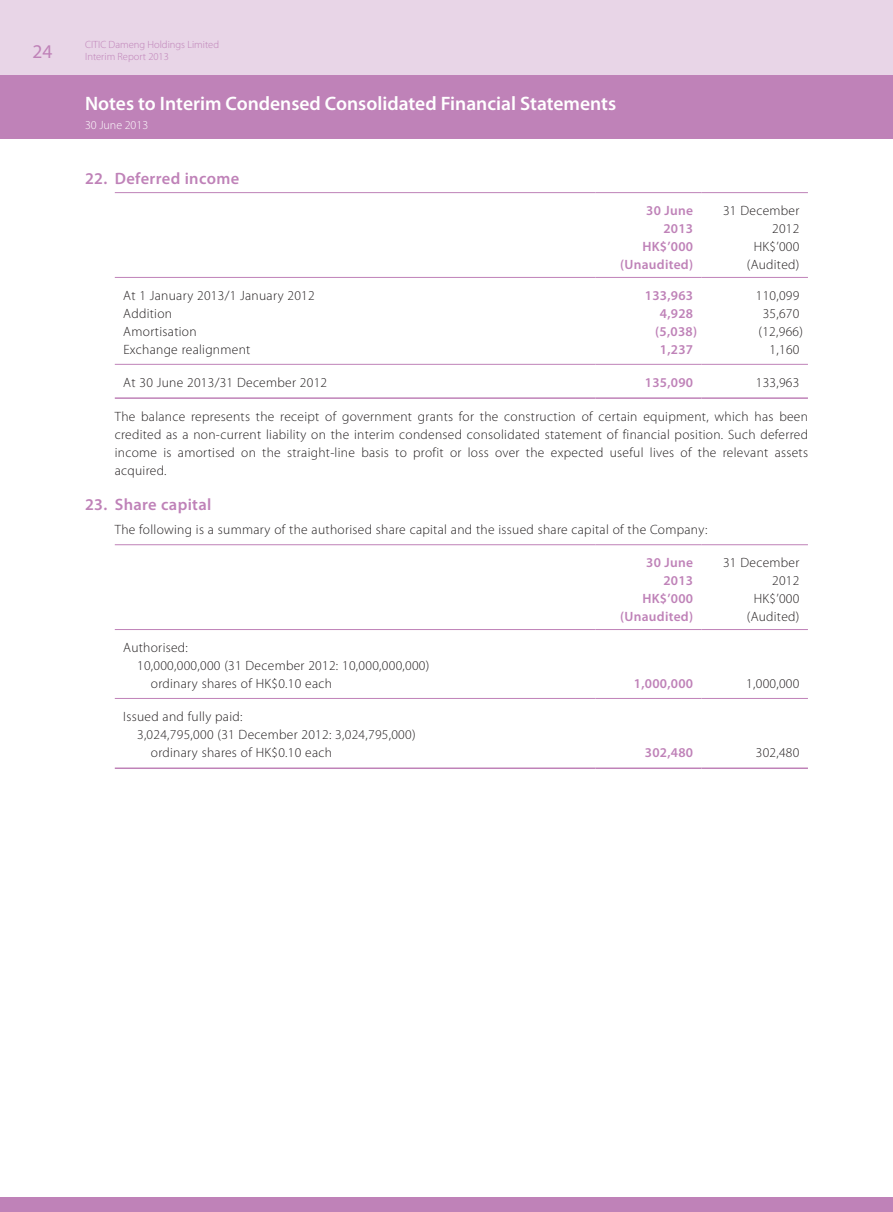
<style>
.page{position:relative;width:893px;height:1212px;background:#fff}
.page>*{position:absolute;margin:0;border:0;box-sizing:border-box;transform-origin:0 0}
.t1{font:600 19.5px "Myriad Pro";color:#fff}
.t2{font:19.5px "Myriad Pro";color:#bf82b8}
.t3{font:600 16.5px "Myriad Pro";letter-spacing:.02em;color:#bf82b8}
.t4{font:300 13.5px/18px "Myriad Pro";letter-spacing:.02em;color:#231f20;text-align:right}
.t5{font:600 13.5px/18px "Myriad Pro";letter-spacing:.02em;color:#bf82b8;text-align:right}
.t6{font:300 12px "Myriad Pro";color:#fff}
.t7{font:300 10.5px "Myriad Pro";color:#bf82b8}
</style>
<div class="page">
<div style="left:0;top:0;width:893px;height:90px;background:#e8d5e7"></div>
<div style="left:0;top:75px;width:893px;height:64px;background:#bf82b8"></div>
<div style="left:0;top:1197px;width:893px;height:15px;background:#bf82b8"></div>
<svg style="left:595px;top:363px;width:107px;height:1px"></svg>
<hr style="left:115px;top:192px;width:480px;height:1px;background:#bf82b8">
<hr style="left:595px;top:192px;width:107px;height:1px;background:#bf82b8">
<hr style="left:702px;top:192px;width:106px;height:1px;background:#bf82b8">
<hr style="left:115px;top:277px;width:480px;height:1px;background:#bf82b8">
<hr style="left:595px;top:277px;width:107px;height:1px;background:#bf82b8">
<hr style="left:702px;top:277px;width:106px;height:1px;background:#bf82b8">
<hr style="left:115px;top:364px;width:480px;height:1px;background:#bf82b8">
<hr style="left:595px;top:364px;width:107px;height:1px;background:#bf82b8">
<hr style="left:702px;top:364px;width:106px;height:1px;background:#bf82b8">
<hr style="left:115px;top:397px;width:480px;height:2px;background:#bf82b8">
<hr style="left:595px;top:397px;width:107px;height:2px;background:#bf82b8">
<hr style="left:702px;top:397px;width:106px;height:2px;background:#bf82b8">
<hr style="left:115px;top:544px;width:480px;height:1px;background:#bf82b8">
<hr style="left:595px;top:544px;width:107px;height:1px;background:#bf82b8">
<hr style="left:702px;top:544px;width:106px;height:1px;background:#bf82b8">
<hr style="left:115px;top:629px;width:480px;height:1px;background:#bf82b8">
<hr style="left:595px;top:629px;width:107px;height:1px;background:#bf82b8">
<hr style="left:702px;top:629px;width:106px;height:1px;background:#bf82b8">
<hr style="left:115px;top:698px;width:480px;height:1px;background:#bf82b8">
<hr style="left:595px;top:698px;width:107px;height:1px;background:#bf82b8">
<hr style="left:702px;top:698px;width:106px;height:1px;background:#bf82b8">
<hr style="left:115px;top:767px;width:480px;height:2px;background:#bf82b8">
<hr style="left:595px;top:767px;width:107px;height:2px;background:#bf82b8">
<hr style="left:702px;top:767px;width:106px;height:2px;background:#bf82b8">
<p class="t7" style="left:85px;top:39px;width:136px">CITIC Dameng Holdings Limited</p>
<h1 class="t2" style="left:33px;top:40px;width:22px">24</h1>
<p class="t7" style="left:85px;top:51px;width:85px">Interim Report 2013</p>
<h1 class="t1" style="left:85px;top:91px;width:533px">Notes to Interim Condensed Consolidated Financial Statements</h1>
<p class="t6" style="left:85px;top:118px;width:65px">30 June 2013</p>
<p class="t3" style="left:85px;top:168px;width:156px">22. Deferred income</p>
<p class="t5" style="left:646px;top:201px;width:48px">30 June<br>2013</p>
<p class="t4" style="left:723px;top:202px;width:78px">31 December<br>2012</p>
<p class="t5" style="left:642px;top:237px;width:52px">HK$’000</p>
<p class="t4" style="left:754px;top:238px;width:47px">HK$’000</p>
<p class="t5" style="left:620px;top:255px;width:74px">(Unaudited)</p>
<p class="t4" style="left:747px;top:256px;width:54px">(Audited)</p>
<p class="t4" style="left:123px;top:287px;width:193px">At 1 January 2013/1 January 2012</p>
<p class="t5" style="left:645px;top:286px;width:50px">133,963</p>
<p class="t4" style="left:756px;top:287px;width:45px">110,099</p>
<p class="t4" style="left:123px;top:305px;width:50px">Addition</p>
<p class="t5" style="left:660px;top:304px;width:35px">4,928</p>
<p class="t4" style="left:763px;top:305px;width:38px">35,670</p>
<p class="t4" style="left:123px;top:323px;width:75px">Amortisation</p>
<p class="t5" style="left:655px;top:322px;width:43px">(5,038)</p>
<p class="t4" style="left:758px;top:323px;width:46px">(12,966)</p>
<p class="t4" style="left:123px;top:341px;width:129px">Exchange realignment</p>
<p class="t5" style="left:660px;top:340px;width:35px">1,237</p>
<p class="t4" style="left:770px;top:341px;width:31px">1,160</p>
<p class="t4" style="left:123px;top:374px;width:205px">At 30 June 2013/31 December 2012</p>
<p class="t5" style="left:645px;top:373px;width:50px">135,090</p>
<p class="t4" style="left:756px;top:374px;width:45px">133,963</p>
<p class="t4" style="left:115px;top:408px;width:695px;text-align:justify">The balance represents the receipt of government grants for the construction of certain equipment, which has been credited as a non-current liability on the interim condensed consolidated statement of financial position. Such deferred income is amortised on the straight-line basis to profit or loss over the expected useful lives of the relevant assets acquired.</p>
<p class="t3" style="left:85px;top:494px;width:128px">23. Share capital</p>
<p class="t4" style="left:115px;top:521px;width:594px">The following is a summary of the authorised share capital and the issued share capital of the Company:</p>
<p class="t5" style="left:646px;top:553px;width:48px">30 June<br>2013</p>
<p class="t4" style="left:723px;top:554px;width:78px">31 December<br>2012</p>
<p class="t5" style="left:642px;top:589px;width:52px">HK$’000</p>
<p class="t4" style="left:754px;top:590px;width:47px">HK$’000</p>
<p class="t5" style="left:620px;top:607px;width:74px">(Unaudited)</p>
<p class="t4" style="left:747px;top:608px;width:54px">(Audited)</p>
<p class="t4" style="left:123px;top:639px;width:66px">Authorised:</p>
<p class="t4" style="left:137px;top:657px;width:294px">10,000,000,000 (31 December 2012: 10,000,000,000)</p>
<p class="t4" style="left:151px;top:675px;width:183px">ordinary shares of HK$0.10 each</p>
<p class="t5" style="left:634px;top:674px;width:61px">1,000,000</p>
<p class="t4" style="left:746px;top:675px;width:55px">1,000,000</p>
<p class="t4" style="left:123px;top:708px;width:121px">Issued and fully paid:</p>
<p class="t4" style="left:137px;top:726px;width:280px">3,024,795,000 (31 December 2012: 3,024,795,000)</p>
<p class="t4" style="left:151px;top:744px;width:183px">ordinary shares of HK$0.10 each</p>
<p class="t5" style="left:645px;top:743px;width:50px">302,480</p>
<p class="t4" style="left:756px;top:744px;width:45px">302,480</p>
</div>
